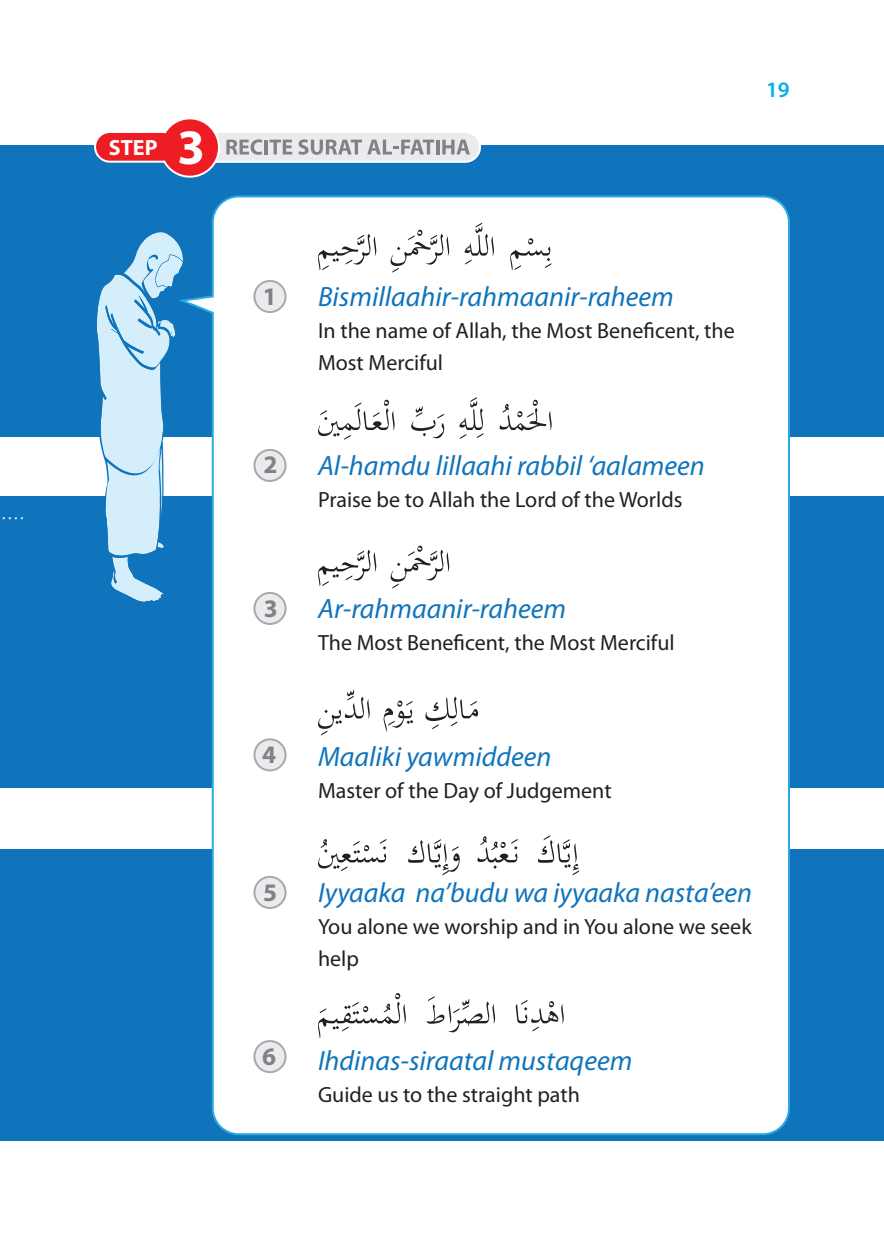
<style>
.page{position:relative;width:884px;height:1236px;background:#fff}
.page>*{position:absolute;margin:0;border:0;box-sizing:border-box;transform-origin:0 0}
.t1{font:700 49.8px "Myriad Pro";color:#fff}
.t2{font:italic 28px "Myriad Pro";color:#1074bc}
.t3{font:700 25.2px "Myriad Pro";color:#818285}
.t4{font:22px/32px "Myriad Pro";color:#231f20}
.t5{font:700 22px "Myriad Pro";color:#fff}
.t6{font:600 22px "Myriad Pro";color:#00aeef}
</style>
<div class="page">
<div style="left:0;top:496px;width:884px;height:291px;background:#1074bc"></div>
<div style="left:0;top:146px;width:884px;height:291px;background:#1074bc"></div>
<div style="left:0;top:849px;width:884px;height:291px;background:#1074bc"></div>
<div style="left:180px;top:195px;width:611px;height:940px;background:#fff"></div>
<svg style="left:97px;top:230px;width:92px;height:375px"></svg>
<svg style="left:318px;top:222px;width:233px;height:51px;background:#ededed"></svg>
<svg style="left:252px;top:279px;width:36px;height:35px"></svg>
<svg style="left:318px;top:397px;width:234px;height:43px;background:#eae9e9"></svg>
<svg style="left:252px;top:448px;width:36px;height:35px"></svg>
<svg style="left:318px;top:545px;width:131px;height:43px;background:#e8e7e7"></svg>
<svg style="left:252px;top:591px;width:36px;height:35px"></svg>
<svg style="left:318px;top:689px;width:160px;height:46px;background:#ebeaea"></svg>
<svg style="left:252px;top:737px;width:36px;height:35px"></svg>
<svg style="left:318px;top:835px;width:261px;height:40px"></svg>
<svg style="left:252px;top:874px;width:36px;height:35px"></svg>
<svg style="left:318px;top:992px;width:246px;height:46px;background:#ebebeb"></svg>
<svg style="left:252px;top:1038px;width:36px;height:35px"></svg>
<svg style="left:2px;top:517px;width:21px;height:2px"></svg>
<svg style="left:93px;top:119px;width:389px;height:59px"></svg>
<p class="t5" style="left:109px;top:133px;width:50px">STEP</p>
<h1 class="t1" style="left:177px;top:115px;width:29px">3</h1>
<p class="t6" style="left:766px;top:75px;width:25px">19</p>
<p class="t3" style="left:263px;top:280px;width:16px">1</p>
<p class="t2" style="left:318px;top:279px;width:357px">Bismillaahir-rahmaanir-raheem</p>
<p class="t4" style="left:318px;top:314px;width:418px">In the name of Allah, the Most Beneficent, the<br>Most Merciful</p>
<p class="t3" style="left:263px;top:448px;width:16px">2</p>
<p class="t2" style="left:318px;top:448px;width:388px">Al-hamdu lillaahi rabbil ‘aalameen</p>
<p class="t4" style="left:318px;top:483px;width:366px">Praise be to Allah the Lord of the Worlds</p>
<p class="t3" style="left:264px;top:592px;width:16px">3</p>
<p class="t2" style="left:318px;top:591px;width:249px">Ar-rahmaanir-raheem</p>
<p class="t4" style="left:318px;top:626px;width:358px">The Most Beneficent, the Most Merciful</p>
<p class="t3" style="left:262px;top:737px;width:16px">4</p>
<p class="t2" style="left:318px;top:739px;width:235px">Maaliki yawmiddeen</p>
<p class="t4" style="left:318px;top:774px;width:295px">Master of the Day of Judgement</p>
<p class="t3" style="left:263px;top:876px;width:16px">5</p>
<p class="t2" style="left:318px;top:874px;width:435px">Iyyaaka na’budu wa iyyaaka nasta’een</p>
<p class="t4" style="left:318px;top:909px;width:435px">You alone we worship and in You alone we seek help</p>
<p class="t3" style="left:262px;top:1039px;width:16px">6</p>
<p class="t2" style="left:318px;top:1043px;width:316px">Ihdinas-siraatal mustaqeem</p>
<p class="t4" style="left:318px;top:1078px;width:263px">Guide us to the straight path</p>
</div>
